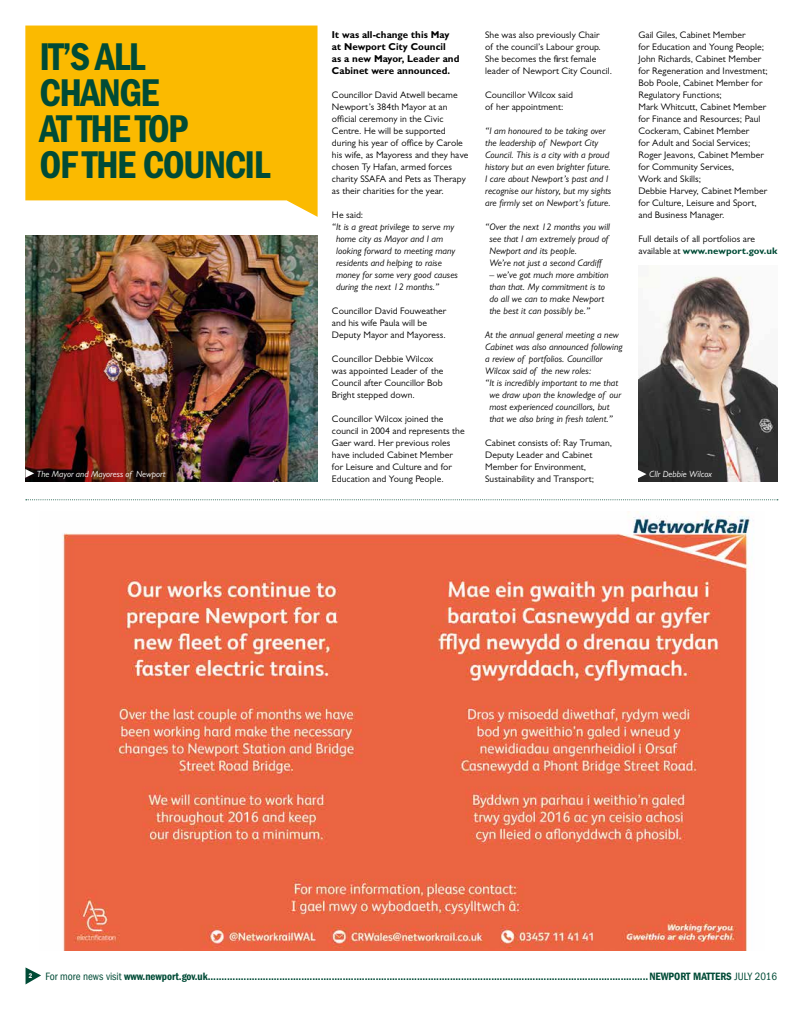
<style>
.page{position:relative;width:803px;height:1010px;background:#fff}
.page>*{position:absolute;margin:0;border:0;box-sizing:border-box;transform-origin:0 0}
.t1{font:40px/36px "ITC Franklin Gothic Std Dm Cd";letter-spacing:-.04em;color:#004b36}
.t2{font:11px "ITC Franklin Gothic Std Dm Cd";letter-spacing:-.005em;color:#004b36}
.t3{font:700 10px/12px "Gill Sans MT Pro";letter-spacing:.005em;color:#000}
.t4{font:9.5px/12px "Gill Sans MT Pro";letter-spacing:.005em;color:#000}
.t5{font:italic 9.5px/12px "Gill Sans MT Pro";letter-spacing:.005em;color:#000}
.t6{font:italic 9px "Gill Sans MT Pro";color:#fff}
.s1{font-weight:700;color:#004b36}
.s2{font-size:7px;color:#fff}
.s3{font-family:"ITC Franklin Gothic Std";font-stretch:condensed}
</style>
<div class="page">
<svg style="left:26px;top:967px;width:15px;height:17px"></svg>
<img style="left:25px;top:235px;width:292px;height:247px">
<svg style="left:25px;top:26px;width:292px;height:191px;background:#fbbf15"></svg>
<svg style="left:26px;top:499px;width:751px;height:1px"></svg>
<img style="left:638px;top:276px;width:139px;height:206px">
<img style="left:62px;top:511px;width:689px;height:439px">
<svg style="left:25px;top:469px;width:9px;height:8px"></svg>
<svg style="left:638px;top:469px;width:8px;height:9px"></svg>
<p class="t3" style="left:332px;top:28px;width:129px">It was all-change this May at Newport City Council<br>as a new Mayor, Leader and<br>Cabinet were announced.</p>
<p class="t4" style="left:332px;top:88px;width:138px">Councillor David Atwell became<br>Newport’s 384th Mayor at an official ceremony in the Civic<br>Centre. He will be supported during his year of office by Carole his wife, as Mayoress and they have chosen Ty Hafan, armed forces charity SSAFA and Pets as Therapy as their charities for the year.</p>
<p class="t4" style="left:332px;top:208px;width:33px">He said:</p>
<p class="t5" style="left:336px;top:220px;width:123px;text-indent:-4px">“It is a great privilege to serve my home city as Mayor and I am looking forward to meeting many residents and helping to raise money for some very good causes during the next 12 months.”</p>
<p class="t4" style="left:332px;top:304px;width:116px">Councillor David Fouweather and his wife Paula will be<br>Deputy Mayor and Mayoress.</p>
<p class="t4" style="left:332px;top:352px;width:113px">Councillor Debbie Wilcox was appointed Leader of the<br>Council after Councillor Bob<br>Bright stepped down.</p>
<p class="t4" style="left:332px;top:412px;width:134px">Councillor Wilcox joined the council in 2004 and represents the<br>Gaer ward. Her previous roles have included Cabinet Member for Leisure and Culture and for<br>Education and Young People.</p>
<p class="t4" style="left:485px;top:28px;width:128px">She was also previously Chair<br>of the council’s Labour group.<br>She becomes the first female leader of Newport City Council.</p>
<p class="t4" style="left:485px;top:88px;width:89px">Councillor Wilcox said of her appointment:</p>
<p class="t5" style="left:485px;top:124px;width:128px">“I am honoured to be taking over the leadership of Newport City Council. This is a city with a proud history but an even brighter future.<br>I care about Newport’s past and I recognise our history, but my sights are firmly set on Newport’s future.</p>
<p class="t5" style="left:489px;top:220px;width:122px;text-indent:-4px">“Over the next 12 months you will see that I am extremely proud of<br>Newport and its people.<br>We’re not just a second Cardiff</p>
<p class="t5" style="left:489px;top:268px;width:121px">– we’ve got much more ambition than that. My commitment is to do all we can to make Newport the best it can possibly be.”</p>
<p class="t5" style="left:485px;top:328px;width:135px">At the annual general meeting a new</p>
<p class="t5" style="left:485px;top:340px;width:139px">Cabinet was also announced following</p>
<p class="t5" style="left:485px;top:352px;width:119px">a review of portfolios. Councillor</p>
<p class="t5" style="left:485px;top:364px;width:108px">Wilcox said of the new roles:</p>
<p class="t5" style="left:485px;top:376px;width:134px">“It is incredibly important to me that</p>
<p class="t5" style="left:489px;top:388px;width:133px">we draw upon the knowledge of our</p>
<p class="t5" style="left:489px;top:400px;width:122px">most experienced councillors, but</p>
<p class="t5" style="left:489px;top:412px;width:125px">that we also bring in fresh talent.”</p>
<p class="t4" style="left:485px;top:436px;width:128px">Cabinet consists of: Ray Truman,<br>Deputy Leader and Cabinet<br>Member for Environment,<br>Sustainability and Transport;</p>
<p class="t4" style="left:638px;top:28px;width:131px">Gail Giles, Cabinet Member<br>for Education and Young People;<br>John Richards, Cabinet Member for Regeneration and Investment;<br>Bob Poole, Cabinet Member for<br>Regulatory Functions;<br>Mark Whitcutt, Cabinet Member for Finance and Resources; Paul<br>Cockeram, Cabinet Member<br>for Adult and Social Services;<br>Roger Jeavons, Cabinet Member for Community Services,<br>Work and Skills;<br>Debbie Harvey, Cabinet Member for Culture, Leisure and Sport, and Business Manager.</p>
<p class="t4" style="left:638px;top:232px;width:140px">Full details of all portfolios are available at <span class="s1">www.newport.gov.uk</span></p>
<h1 class="t1" style="left:40px;top:39px;width:232px">IT’S ALL<br>CHANGE<br>AT THE TOP<br>OF THE COUNCIL</h1>
<p class="t6" style="left:37px;top:468px;width:130px">The Mayor and Mayoress of Newport</p>
<p class="t6" style="left:649px;top:469px;width:64px">Cllr Debbie Wilcox</p>
<p class="t2" style="left:29px;top:969px;width:749px"><span class="s2">2</span> <span class="s3">For more news visit</span> www.newport.gov.uk................................................................................................................................................................NEWPORT MATTERS <span class="s3">JULY 2016</span></p>
</div>
